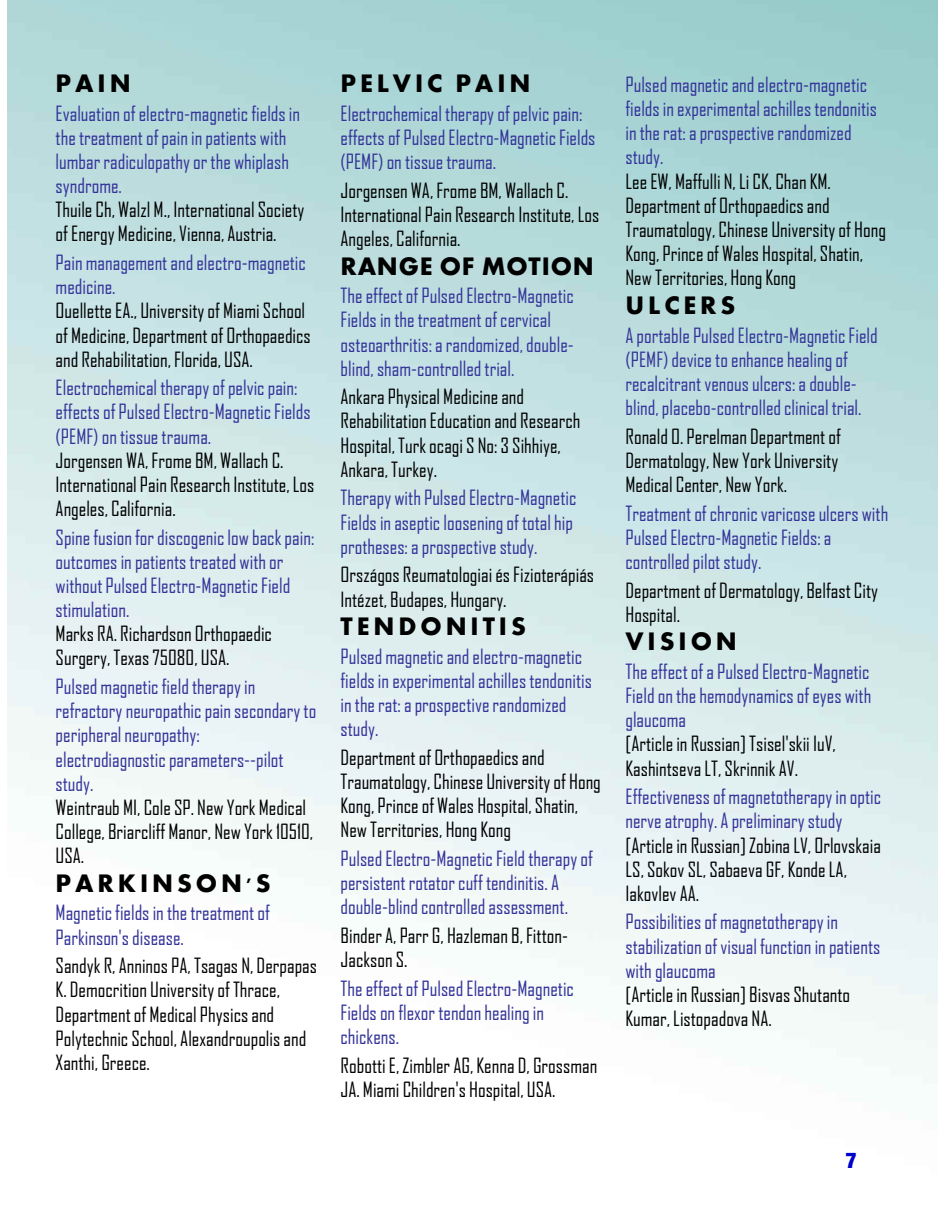
<style>
.page{position:relative;width:945px;height:1215px;background:#fff}
.page>*{position:absolute;margin:0;border:0;box-sizing:border-box;transform-origin:0 0}
.t1{font:700 26.1px "Aharoni";letter-spacing:.15em;color:#000}
.t2{font:700 26.1px "Aharoni";letter-spacing:.03em;color:#000}
.t3{font:21px "Basic Sans Heavy SF Bold";color:#00c}
.t4{font:20.1px/24.2px "Agency FB";color:#339}
.t5{font:20.1px/24.2px "Agency FB";color:#000}
</style>
<div class="page">
<p class="t1" style="left:56px;top:73px;width:77px">PAIN</p>
<p class="t4" style="left:56px;top:103px;width:246px">Evaluation of electro-magnetic fields in the treatment of pain in patients with lumbar radiculopathy or the whiplash syndrome.</p>
<p class="t5" style="left:56px;top:199px;width:250px">Thuile Ch, Walzl M., International Society of Energy Medicine, Vienna, Austria.</p>
<p class="t4" style="left:56px;top:252px;width:252px">Pain management and electro-magnetic medicine.</p>
<p class="t5" style="left:56px;top:300px;width:257px">Ouellette EA., University of Miami School of Medicine, Department of Orthopaedics and Rehabilitation, Florida, USA.</p>
<p class="t4" style="left:56px;top:377px;width:256px">Electrochemical therapy of pelvic pain: effects of Pulsed Electro-Magnetic Fields (PEMF) on tissue trauma.</p>
<p class="t5" style="left:56px;top:450px;width:260px">Jorgensen WA, Frome BM, Wallach C.<br>International Pain Research Institute, Los<br>Angeles, California.</p>
<p class="t4" style="left:56px;top:527px;width:260px">Spine fusion for discogenic low back pain: outcomes in patients treated with or without Pulsed Electro-Magnetic Field stimulation.</p>
<p class="t5" style="left:56px;top:623px;width:218px">Marks RA. Richardson Orthopaedic<br>Surgery, Texas 75080, USA.</p>
<p class="t4" style="left:56px;top:676px;width:262px">Pulsed magnetic field therapy in refractory neuropathic pain secondary to peripheral neuropathy:<br>electrodiagnostic parameters--pilot study.</p>
<p class="t5" style="left:56px;top:797px;width:259px">Weintraub MI, Cole SP. New York Medical<br>College, Briarcliff Manor, New York 10510,<br>USA.</p>
<p class="t1" style="left:56px;top:873px;width:217px">PARKINSON'S</p>
<p class="t4" style="left:56px;top:903px;width:216px">Magnetic fields in the treatment of<br>Parkinson's disease.</p>
<p class="t5" style="left:56px;top:955px;width:263px">Sandyk R, Anninos PA, Tsagas N, Derpapas K. Democrition University of Thrace, Department of Medical Physics and Polytechnic School, Alexandroupolis and Xanthi, Greece.</p>
<p class="t1" style="left:341px;top:73px;width:191px">PELVIC PAIN</p>
<p class="t4" style="left:341px;top:103px;width:256px">Electrochemical therapy of pelvic pain: effects of Pulsed Electro-Magnetic Fields (PEMF) on tissue trauma.</p>
<p class="t5" style="left:341px;top:180px;width:260px">Jorgensen WA, Frome BM, Wallach C.<br>International Pain Research Institute, Los<br>Angeles, California.</p>
<p class="t2" style="left:341px;top:255px;width:255px">RANGE OF MOTION</p>
<p class="t4" style="left:341px;top:285px;width:235px">The effect of Pulsed Electro-Magnetic Fields in the treatment of cervical osteoarthritis: a randomized, double&shy;blind, sham-controlled trial.</p>
<p class="t5" style="left:341px;top:386px;width:241px">Ankara Physical Medicine and<br>Rehabilitation Education and Research<br>Hospital, Turk ocagi S No: 3 Sihhiye,<br>Ankara, Turkey.</p>
<p class="t4" style="left:341px;top:487px;width:238px">Therapy with Pulsed Electro-Magnetic<br>Fields in aseptic loosening of total hip protheses: a prospective study.</p>
<p class="t5" style="left:341px;top:564px;width:255px">Országos Reumatologiai és Fizioterápiás<br>Intézet, Budapes, Hungary.</p>
<p class="t1" style="left:341px;top:616px;width:187px">TENDONITIS</p>
<p class="t4" style="left:341px;top:646px;width:253px">Pulsed magnetic and electro-magnetic fields in experimental achilles tendonitis in the rat: a prospective randomized study.</p>
<p class="t5" style="left:341px;top:747px;width:262px">Department of Orthopaedics and Traumatology, Chinese University of Hong Kong, Prince of Wales Hospital, Shatin, New Territories, Hong Kong</p>
<p class="t4" style="left:341px;top:848px;width:254px">Pulsed Electro-Magnetic Field therapy of persistent rotator cuff tendinitis. A double-blind controlled assessment.</p>
<p class="t5" style="left:341px;top:925px;width:229px">Binder A, Parr G, Hazleman B, Fitton-<br>Jackson S.</p>
<p class="t4" style="left:341px;top:978px;width:235px">The effect of Pulsed Electro-Magnetic<br>Fields on flexor tendon healing in chickens.</p>
<p class="t5" style="left:341px;top:1055px;width:258px">Robotti E, Zimbler AG, Kenna D, Grossman<br>JA. Miami Children's Hospital, USA.</p>
<p class="t4" style="left:625px;top:74px;width:253px">Pulsed magnetic and electro-magnetic fields in experimental achilles tendonitis in the rat: a prospective randomized study.</p>
<p class="t5" style="left:625px;top:171px;width:262px">Lee EW, Maffulli N, Li CK, Chan KM.<br>Department of Orthopaedics and Traumatology, Chinese University of Hong Kong, Prince of Wales Hospital, Shatin, New Territories, Hong Kong</p>
<p class="t1" style="left:625px;top:295px;width:111px">ULCERS</p>
<p class="t4" style="left:625px;top:325px;width:254px">A portable Pulsed Electro-Magnetic Field (PEMF) device to enhance healing of recalcitrant venous ulcers: a double&shy;blind, placebo-controlled clinical trial.</p>
<p class="t5" style="left:625px;top:426px;width:217px">Ronald O. Perelman Department of<br>Dermatology, New York University<br>Medical Center, New York.</p>
<p class="t4" style="left:625px;top:503px;width:264px">Treatment of chronic varicose ulcers with<br>Pulsed Electro-Magnetic Fields: a controlled pilot study.</p>
<p class="t5" style="left:625px;top:580px;width:254px">Department of Dermatology, Belfast City<br>Hospital.</p>
<p class="t1" style="left:625px;top:631px;width:113px">VISION</p>
<p class="t4" style="left:625px;top:661px;width:247px;text-align:justify">The effect of a Pulsed Electro-Magnetic Field on the hemodynamics of eyes with glaucoma</p>
<p class="t5" style="left:625px;top:733px;width:212px">[Article in Russian] Tsisel'skii IuV,<br>Kashintseva LT, Skrinnik AV.</p>
<p class="t4" style="left:625px;top:786px;width:257px">Effectiveness of magnetotherapy in optic nerve atrophy. A preliminary study</p>
<p class="t5" style="left:625px;top:835px;width:257px">[Article in Russian] Zobina LV, Orlovskaia<br>LS, Sokov SL, Sabaeva GF, Konde LA,<br>Iakovlev AA.</p>
<p class="t4" style="left:625px;top:912px;width:256px">Possibilities of magnetotherapy in stabilization of visual function in patients with glaucoma</p>
<p class="t5" style="left:625px;top:984px;width:226px">[Article in Russian] Bisvas Shutanto<br>Kumar, Listopadova NA.</p>
<p class="t3" style="left:846px;top:1153px;width:13px">7</p>
</div>
